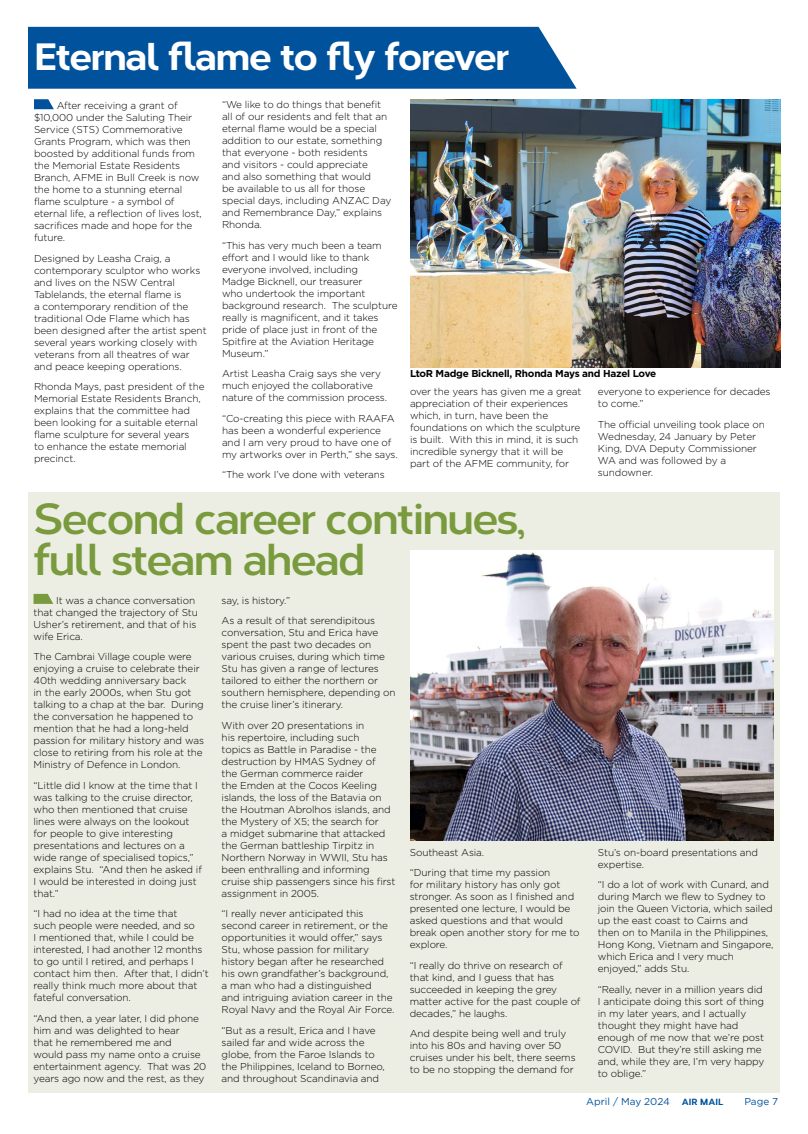
<style>
.page{position:relative;width:808px;height:1134px;background:#fff}
.page>*{position:absolute;margin:0;border:0;box-sizing:border-box;transform-origin:0 0}
.t1{font:700 43.5px/40.5px "Corbert";letter-spacing:-.04em;color:#799b3d}
.t2{font:800 38px "Corbert";letter-spacing:-.03em;color:#fff}
.t3{font:300 10px/12px "Gotham";letter-spacing:-.01em;color:#000}
.t4{font:700 10px "Gotham";letter-spacing:-.025em;color:#000}
.t5{font:10px "Gotham";color:#00529c}
.s1{font-family:"Corbert";font-weight:800;font-size:9px}
</style>
<div class="page">
<div style="left:28px;top:492px;width:752px;height:600px;background:#eceee3"></div>
<div style="left:28px;top:27px;width:549px;height:62px;background:#00529c"></div>
<svg style="left:34px;top:99px;width:20px;height:10px"></svg>
<img style="left:410px;top:99px;width:370px;height:269px">
<svg style="left:34px;top:594px;width:19px;height:10px"></svg>
<img style="left:410px;top:550px;width:363px;height:291px">
<h2 class="t2" style="left:34px;top:26px;width:477px">Eternal flame to fly forever</h2>
<p class="t3" style="left:34px;top:100px;width:169px;text-indent:23px">After receiving a grant of $10,000 under the Saluting Their<br>Service (STS) Commemorative<br>Grants Program, which was then boosted by additional funds from the Memorial Estate Residents<br>Branch, AFME in Bull Creek is now the home to a stunning eternal flame sculpture - a symbol of eternal life, a reflection of lives lost, sacrifices made and hope for the future.</p>
<p class="t3" style="left:34px;top:252px;width:174px">Designed by Leasha Craig, a contemporary sculptor who works and lives on the NSW Central<br>Tablelands, the eternal flame is<br>a contemporary rendition of the traditional Ode Flame which has been designed after the artist spent several years working closely with veterans from all theatres of war and peace keeping operations.</p>
<p class="t3" style="left:34px;top:381px;width:172px">Rhonda Mays, past president of the<br>Memorial Estate Residents Branch, explains that the committee had been looking for a suitable eternal flame sculpture for several years<br>to enhance the estate memorial precinct.</p>
<p class="t3" style="left:222px;top:99px;width:171px">“We like to do things that benefit all of our residents and felt that an eternal flame would be a special addition to our estate, something that everyone - both residents<br>and visitors - could appreciate<br>and also something that would<br>be available to us all for those special days, including ANZAC Day and Remembrance Day,” explains<br>Rhonda.</p>
<p class="t3" style="left:222px;top:239px;width:177px">“This has very much been a team effort and I would like to thank everyone involved, including<br>Madge Bicknell, our treasurer<br>who undertook the important background research. The sculpture really is magnificent, and it takes pride of place just in front of the<br>Spitfire at the Aviation Heritage<br>Museum.”</p>
<p class="t3" style="left:222px;top:368px;width:166px">Artist Leasha Craig says she very much enjoyed the collaborative nature of the commission process.</p>
<p class="t3" style="left:222px;top:412px;width:177px">“Co-creating this piece with RAAFA has been a wonderful experience and I am very proud to have one of my artworks over in Perth,” she says.</p>
<p class="t3" style="left:222px;top:469px;width:164px">“The work I’ve done with veterans</p>
<p class="t4" style="left:410px;top:368px;width:248px">LtoR Madge Bicknell, Rhonda Mays and Hazel Love</p>
<p class="t3" style="left:410px;top:386px;width:173px">over the years has given me a great appreciation of their experiences which, in turn, have been the foundations on which the sculpture is built. With this in mind, it is such incredible synergy that it will be part of the AFME community, for</p>
<p class="t3" style="left:598px;top:386px;width:174px">everyone to experience for decades to come.”</p>
<p class="t3" style="left:598px;top:418px;width:168px">The official unveiling took place on<br>Wednesday, 24 January by Peter<br>King, DVA Deputy Commissioner<br>WA and was followed by a sundowner.</p>
<h1 class="t1" style="left:34px;top:496px;width:494px">Second career continues, full steam ahead</h1>
<p class="t3" style="left:34px;top:594px;width:166px;text-indent:23px">It was a chance conversation that changed the trajectory of Stu<br>Usher’s retirement, and that of his wife Erica.</p>
<p class="t3" style="left:34px;top:651px;width:172px">The Cambrai Village couple were enjoying a cruise to celebrate their 40th wedding anniversary back<br>in the early 2000s, when Stu got talking to a chap at the bar. During the conversation he happened to mention that he had a long-held passion for military history and was close to retiring from his role at the Ministry of Defence in London.</p>
<p class="t3" style="left:34px;top:779px;width:170px">“Little did I know at the time that I was talking to the cruise director, who then mentioned that cruise lines were always on the lookout for people to give interesting presentations and lectures on a wide range of specialised topics,” explains Stu. “And then he asked if<br>I would be interested in doing just that.”</p>
<p class="t3" style="left:34px;top:908px;width:177px">“I had no idea at the time that<br>such people were needed, and so<br>I mentioned that, while I could be interested, I had another 12 months to go until I retired, and perhaps I contact him then. After that, I didn’t really think much more about that fateful conversation.</p>
<p class="t3" style="left:34px;top:1012px;width:174px">“And then, a year later, I did phone him and was delighted to hear<br>that he remembered me and<br>would pass my name onto a cruise entertainment agency. That was 20 years ago now and the rest, as they</p>
<p class="t3" style="left:222px;top:590px;width:155px;line-height:20.5px">say, is history.”<br>As a result of that serendipitous</p>
<p class="t3" style="left:222px;top:627px;width:176px">conversation, Stu and Erica have spent the past two decades on various cruises, during which time<br>Stu has given a range of lectures tailored to either the northern or southern hemisphere, depending on the cruise liner’s itinerary.</p>
<p class="t3" style="left:222px;top:719px;width:175px">With over 20 presentations in<br>his repertoire, including such<br>topics as Battle in Paradise - the destruction by HMAS Sydney of<br>the German commerce raider<br>the Emden at the Cocos Keeling islands, the loss of the Batavia on the Houtman Abrolhos islands, and the Mystery of X5; the search for<br>a midget submarine that attacked the German battleship Tirpitz in<br>Northern Norway in WWII, Stu has been enthralling and informing cruise ship passengers since his first assignment in 2005.</p>
<p class="t3" style="left:222px;top:908px;width:174px">“I really never anticipated this second career in retirement, or the opportunities it would offer,” says Stu, whose passion for military history began after he researched his own grandfather’s background, a man who had a distinguished<br>and intriguing aviation career in the Royal Navy and the Royal Air Force.</p>
<p class="t3" style="left:222px;top:1024px;width:165px">“But as a result, Erica and I have sailed far and wide across the globe, from the Faroe Islands to the Philippines, Iceland to Borneo, and throughout Scandinavia and</p>
<p class="t3" style="left:410px;top:842px;width:142px;line-height:20.5px">Southeast Asia.<br>“During that time my passion</p>
<p class="t3" style="left:410px;top:879px;width:171px">for military history has only got stronger. As soon as I finished and presented one lecture, I would be asked questions and that would break open another story for me to explore.</p>
<p class="t3" style="left:410px;top:959px;width:172px">“I really do thrive on research of that kind, and I guess that has succeeded in keeping the grey matter active for the past couple of decades,” he laughs.</p>
<p class="t3" style="left:410px;top:1028px;width:167px">And despite being well and truly into his 80s and having over 50 cruises under his belt, there seems to be no stopping the demand for</p>
<p class="t3" style="left:598px;top:846px;width:162px">Stu’s on-board presentations and expertise.</p>
<p class="t3" style="left:598px;top:879px;width:177px">“I do a lot of work with Cunard, and during March we flew to Sydney to join the Queen Victoria, which sailed up the east coast to Cairns and<br>then on to Manila in the Philippines,<br>Hong Kong, Vietnam and Singapore, which Erica and I very much enjoyed,” adds Stu.</p>
<p class="t3" style="left:598px;top:983px;width:168px">“Really, never in a million years did<br>I anticipate doing this sort of thing in my later years, and I actually thought they might have had enough of me now that we’re post<br>COVID. But they’re still asking me and, while they are, I’m very happy to oblige.”</p>
<p class="t5" style="left:586px;top:1096px;width:139px">April / May 2024 <span class="s1">AIR MAIL</span></p>
<p class="t5" style="left:744px;top:1096px;width:35px">Page 7</p>
</div>
